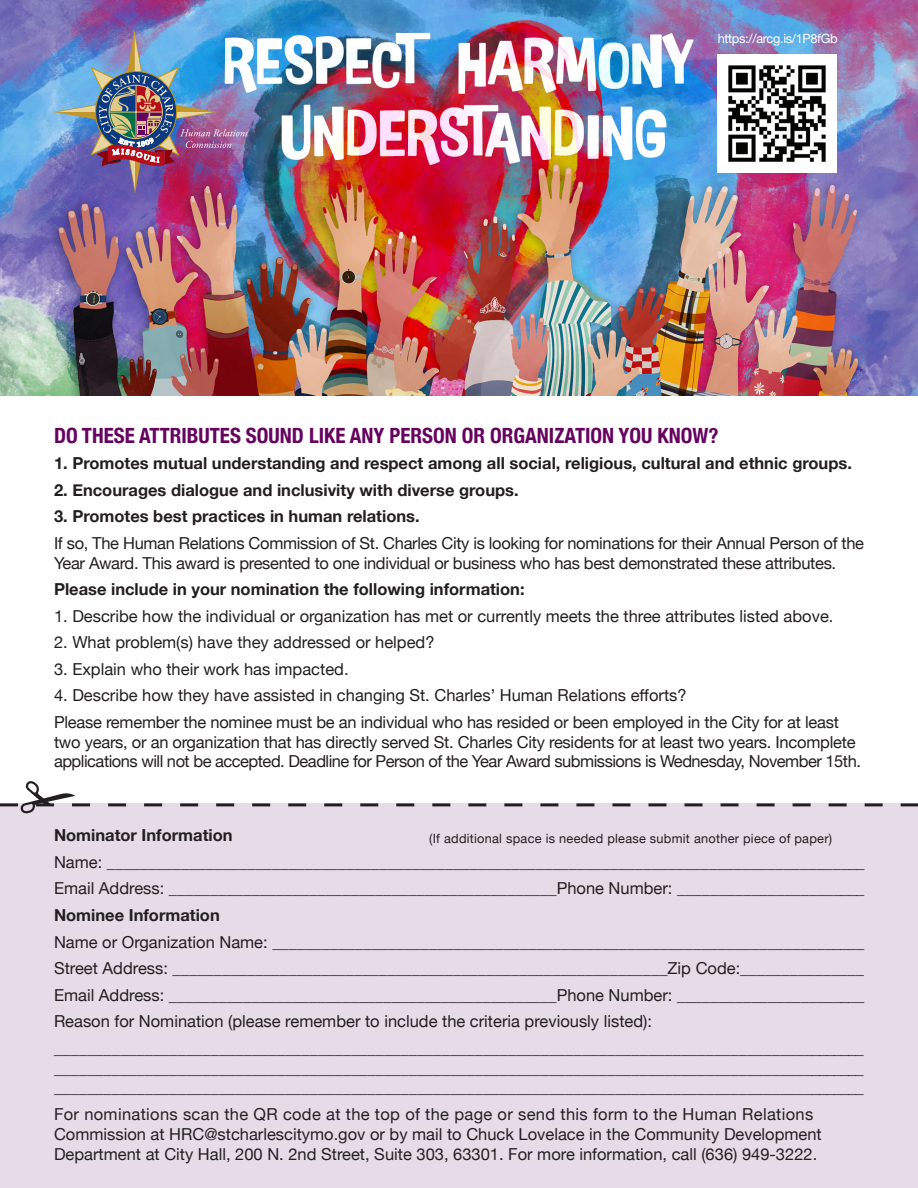
<style>
.page{position:relative;width:918px;height:1188px;background:#fff}
.page>*{position:absolute;margin:0;border:0;box-sizing:border-box;transform-origin:0 0}
.t1{font:700 condensed 21px "Helvetica Neue";color:#65035f}
.t2{font:16.5px/19.8px "Helvetica Neue";color:#231f20}
.t3{font:700 16.5px "Helvetica Neue";color:#231f20}
.t4{font:16.5px/19.8px "Helvetica Neue";letter-spacing:-.02em;color:#231f20}
.t5{font:12.75px "Helvetica Neue";letter-spacing:.02em;color:#231f20}
.t6{font:12.75px "Helvetica Neue";letter-spacing:-.025em;color:#fff}
</style>
<div class="page">
<div style="left:0;top:803px;width:918px;height:385px;background:#e6dce8"></div>
<svg style="left:0;top:781px;width:918px;height:33px"></svg>
<img style="left:0;top:0;width:918px;height:395px">
<img style="left:54px;top:31px;width:194px;height:162px">
<img style="left:718px;top:54px;width:118px;height:119px">
<p class="t6" style="left:718px;top:29px;width:121px">https://arcg.is/1P8fGb</p>
<p class="t1" style="left:54px;top:418px;width:666px">DO THESE ATTRIBUTES SOUND LIKE ANY PERSON OR ORGANIZATION YOU KNOW?</p>
<p class="t3" style="left:54px;top:450px;width:799px">1. Promotes mutual understanding and respect among all social, religious, cultural and ethnic groups.</p>
<p class="t3" style="left:54px;top:477px;width:466px">2. Encourages dialogue and inclusivity with diverse groups.</p>
<p class="t3" style="left:54px;top:503px;width:367px">3. Promotes best practices in human relations.</p>
<p class="t4" style="left:54px;top:534px;width:812px">If so, The Human Relations Commission of St. Charles City is looking for nominations for their Annual Person of the<br>Year Award. This award is presented to one individual or business who has best demonstrated these attributes.</p>
<p class="t3" style="left:54px;top:576px;width:472px">Please include in your nomination the following information:</p>
<p class="t2" style="left:54px;top:607px;width:781px">1. Describe how the individual or organization has met or currently meets the three attributes listed above.</p>
<p class="t2" style="left:54px;top:633px;width:382px">2. What problem(s) have they addressed or helped?</p>
<p class="t2" style="left:54px;top:660px;width:296px">3. Explain who their work has impacted.</p>
<p class="t2" style="left:54px;top:686px;width:634px">4. Describe how they have assisted in changing St. Charles’ Human Relations efforts?</p>
<p class="t2" style="left:54px;top:713px;width:808px">Please remember the nominee must be an individual who has resided or been employed in the City for at least two years, or an organization that has directly served St. Charles City residents for at least two years. Incomplete applications will not be accepted. Deadline for Person of the Year Award submissions is Wednesday, November 15th.</p>
<p class="t3" style="left:54px;top:823px;width:180px">Nominator Information</p>
<p class="t2" style="left:54px;top:853px;width:812px">Name: ____________________________________________________________________________________________</p>
<p class="t2" style="left:54px;top:880px;width:812px">Email Address: _______________________________________________Phone Number: _______________________</p>
<p class="t3" style="left:54px;top:902px;width:167px">Nominee Information</p>
<p class="t2" style="left:54px;top:933px;width:812px">Name or Organization Name: ________________________________________________________________________</p>
<p class="t2" style="left:54px;top:959px;width:812px">Street Address: ____________________________________________________________Zip Code:_______________</p>
<p class="t2" style="left:54px;top:986px;width:812px">Email Address: _______________________________________________Phone Number: _______________________</p>
<p class="t2" style="left:54px;top:1012px;width:600px">Reason for Nomination (please remember to include the criteria previously listed):</p>
<p class="t2" style="left:54px;top:1039px;width:811px;text-align:justify">___________________________________________________________________________________________________ ___________________________________________________________________________________________________ ___________________________________________________________________________________________________</p>
<p class="t2" style="left:54px;top:1105px;width:769px">For nominations scan the QR code at the top of the page or send this form to the Human Relations<br>Commission at HRC@stcharlescitymo.gov or by mail to Chuck Lovelace in the Community Development<br>Department at City Hall, 200 N. 2nd Street, Suite 303, 63301. For more information, call (636) 949-3222.</p>
<p class="t5" style="left:429px;top:830px;width:404px">(If additional space is needed please submit another piece of paper)</p>
</div>
